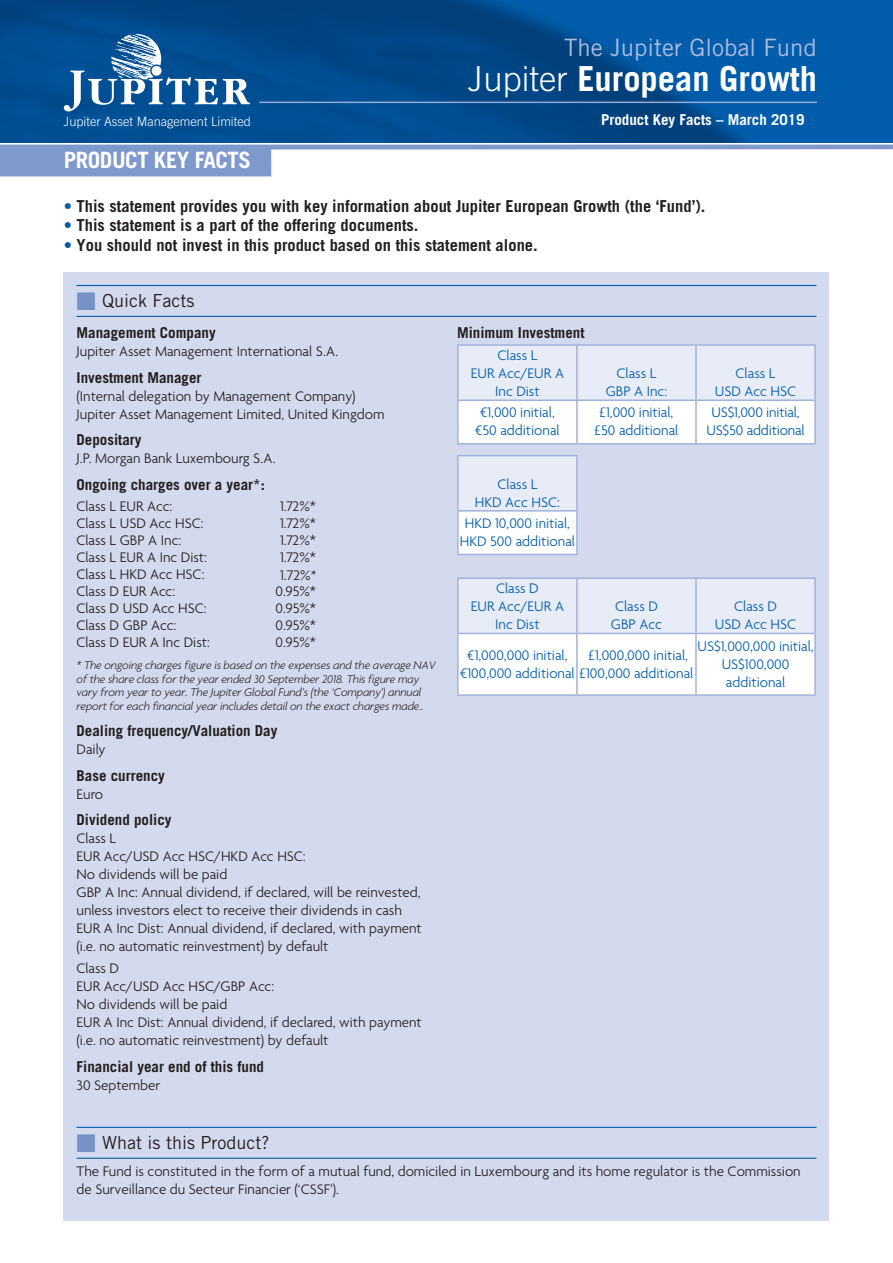
<style>
.page{position:relative;width:893px;height:1263px;background:#fff}
.page>*{position:absolute;margin:0;border:0;box-sizing:border-box;transform-origin:0 0}
.t1{font:700 34.5px "Trade Gothic LT Std";color:#fff}
.t2{font:24px "Trade Gothic LT Std";color:#adbcde}
.t3{font:700 22.5px "Trade Gothic LT Std";letter-spacing:-.02em;color:#fff}
.t4{font:18px "Trade Gothic LT Std";color:#231f20}
.t5{font:700 16.5px "Trade Gothic LT Std";color:#231f20}
.t6{font:300 15px/18px "Agenda";color:#231f20}
.t7{font:300 15px/18px "Agenda";color:#015dab;text-align:center}
.t8{font:700 15px "Trade Gothic LT Std";color:#231f20}
.t9{font:700 15px "Trade Gothic LT Std";color:#fff}
.t10{font:300 12.75px "Trade Gothic LT Std";color:#fff}
.t11{font:italic 300 12px/13.5px "Agenda";letter-spacing:-.01em;color:#231f20}
.s1{font-weight:300}
.s2{color:#015dab}
.s3{color:#7591c8}
.s4{font-family:"Minion Pro";font-weight:400}
</style>
<div class="page">
<div style="left:64px;top:272px;width:765px;height:948px;background:#d3daee"></div>
<hr style="left:77px;top:285px;width:739px;height:1px;background:#015dab">
<hr style="left:77px;top:316px;width:739px;height:1px;background:#015dab">
<hr style="left:77px;top:1127px;width:739px;height:1px;background:#015dab">
<hr style="left:77px;top:1158px;width:739px;height:1px;background:#015dab">
<svg style="left:459px;top:346px;width:355px;height:97px;background:#f2f4f9"></svg>
<hr style="left:457px;top:346px;width:2px;height:53px;background:#a1b2da">
<hr style="left:457px;top:344px;width:120px;height:2px;background:#a1b2da">
<hr style="left:576px;top:346px;width:2px;height:53px;background:#a1b2da">
<hr style="left:695px;top:346px;width:2px;height:53px;background:#a1b2da">
<hr style="left:814px;top:346px;width:2px;height:53px;background:#a1b2da">
<hr style="left:577px;top:344px;width:119px;height:2px;background:#a1b2da">
<hr style="left:696px;top:344px;width:120px;height:2px;background:#a1b2da">
<hr style="left:457px;top:401px;width:2px;height:42px;background:#a1b2da">
<hr style="left:457px;top:399px;width:120px;height:2px;background:#a1b2da">
<hr style="left:457px;top:443px;width:120px;height:2px;background:#a1b2da">
<hr style="left:576px;top:401px;width:2px;height:42px;background:#a1b2da">
<hr style="left:695px;top:401px;width:2px;height:42px;background:#a1b2da">
<hr style="left:814px;top:401px;width:2px;height:42px;background:#a1b2da">
<hr style="left:577px;top:399px;width:119px;height:2px;background:#a1b2da">
<hr style="left:696px;top:399px;width:120px;height:2px;background:#a1b2da">
<hr style="left:577px;top:443px;width:119px;height:2px;background:#a1b2da">
<hr style="left:696px;top:443px;width:120px;height:2px;background:#a1b2da">
<div style="left:458px;top:456px;width:119px;height:55px;background:#e8ecf6"></div>
<div style="left:458px;top:511px;width:119px;height:43px;background:#fff"></div>
<hr style="left:457px;top:456px;width:2px;height:54px;background:#a1b2da">
<hr style="left:457px;top:455px;width:121px;height:1px;background:#a1b2da">
<hr style="left:576px;top:456px;width:2px;height:54px;background:#a1b2da">
<hr style="left:457px;top:512px;width:2px;height:42px;background:#a1b2da">
<hr style="left:457px;top:510px;width:121px;height:2px;background:#a1b2da">
<hr style="left:457px;top:554px;width:121px;height:1px;background:#a1b2da">
<hr style="left:576px;top:512px;width:2px;height:42px;background:#a1b2da">
<svg style="left:459px;top:579px;width:355px;height:115px;background:#f3f5fa"></svg>
<hr style="left:457px;top:579px;width:2px;height:54px;background:#a1b2da">
<hr style="left:457px;top:577px;width:120px;height:2px;background:#a1b2da">
<hr style="left:576px;top:579px;width:2px;height:54px;background:#a1b2da">
<hr style="left:695px;top:579px;width:2px;height:54px;background:#a1b2da">
<hr style="left:814px;top:579px;width:2px;height:54px;background:#a1b2da">
<hr style="left:577px;top:577px;width:119px;height:2px;background:#a1b2da">
<hr style="left:696px;top:577px;width:120px;height:2px;background:#a1b2da">
<hr style="left:457px;top:634px;width:2px;height:60px;background:#a1b2da">
<hr style="left:457px;top:633px;width:120px;height:1px;background:#a1b2da">
<hr style="left:457px;top:694px;width:120px;height:2px;background:#a1b2da">
<hr style="left:576px;top:634px;width:2px;height:60px;background:#a1b2da">
<hr style="left:695px;top:634px;width:2px;height:60px;background:#a1b2da">
<hr style="left:814px;top:634px;width:2px;height:60px;background:#a1b2da">
<hr style="left:577px;top:633px;width:119px;height:1px;background:#a1b2da">
<hr style="left:696px;top:633px;width:120px;height:1px;background:#a1b2da">
<hr style="left:577px;top:694px;width:119px;height:2px;background:#a1b2da">
<hr style="left:696px;top:694px;width:120px;height:2px;background:#a1b2da">
<svg style="left:0;top:145px;width:893px;height:31px"></svg>
<img style="left:0;top:0;width:893px;height:143px">
<hr style="left:259px;top:102px;width:558px;height:1px;background:#95aad6">
<svg style="left:64px;top:34px;width:186px;height:77px;background:#3573a8"></svg>
<h2 class="t2" style="left:564px;top:33px;width:254px">The Jupiter Global Fund</h2>
<h1 class="t1" style="left:468px;top:57px;width:350px"><span class="s1">Jupiter</span> European Growth</h1>
<p class="t10" style="left:64px;top:114px;width:189px">Jupiter Asset Management Limited</p>
<p class="t9" style="left:601px;top:111px;width:205px">Product Key Facts – March 2019</p>
<h3 class="t3" style="left:64px;top:146px;width:189px">PRODUCT KEY FACTS</h3>
<p class="t5" style="left:64px;top:196px;width:643px"><span class="s2">•</span> This statement provides you with key information about Jupiter European Growth (the ‘Fund’).</p>
<p class="t5" style="left:64px;top:215px;width:356px"><span class="s2">•</span> This statement is a part of the offering documents.</p>
<p class="t5" style="left:64px;top:235px;width:475px"><span class="s2">•</span> You should not invest in this product based on this statement alone.</p>
<p class="t4" style="left:77px;top:290px;width:120px"><span class="s3">■</span> Quick Facts</p>
<p class="t8" style="left:77px;top:324px;width:141px">Management Company</p>
<p class="t6" style="left:77px;top:343px;width:263px">Jupiter Asset Management International S.A.</p>
<p class="t8" style="left:77px;top:368px;width:126px">Investment Manager</p>
<p class="t6" style="left:77px;top:388px;width:310px">(Internal delegation by Management Company)<br>Jupiter Asset Management Limited, United Kingdom</p>
<p class="t8" style="left:77px;top:431px;width:66px">Depositary</p>
<p class="t6" style="left:77px;top:450px;width:201px">J.P. Morgan Bank Luxembourg S.A.</p>
<p class="t8" style="left:77px;top:475px;width:190px">Ongoing charges over a year*:</p>
<p class="t6" style="left:77px;top:498px;width:97px">Class L EUR Acc:</p>
<p class="t6" style="left:280px;top:498px;width:37px">1.72%*</p>
<p class="t6" style="left:77px;top:515px;width:129px">Class L USD Acc HSC:</p>
<p class="t6" style="left:280px;top:515px;width:37px">1.72%*</p>
<p class="t6" style="left:77px;top:532px;width:106px">Class L GBP A Inc:</p>
<p class="t6" style="left:280px;top:532px;width:37px">1.72%*</p>
<p class="t6" style="left:77px;top:549px;width:132px">Class L EUR A Inc Dist:</p>
<p class="t6" style="left:280px;top:549px;width:37px">1.72%*</p>
<p class="t6" style="left:77px;top:566px;width:129px">Class L HKD Acc HSC:</p>
<p class="t6" style="left:280px;top:567px;width:38px">1.72%<span class="s4">*</span></p>
<p class="t6" style="left:77px;top:583px;width:100px">Class D EUR Acc:</p>
<p class="t6" style="left:275px;top:583px;width:42px">0.95%*</p>
<p class="t6" style="left:77px;top:600px;width:132px">Class D USD Acc HSC:</p>
<p class="t6" style="left:275px;top:600px;width:42px">0.95%*</p>
<p class="t6" style="left:77px;top:617px;width:101px">Class D GBP Acc:</p>
<p class="t6" style="left:275px;top:617px;width:42px">0.95%*</p>
<p class="t6" style="left:77px;top:634px;width:135px">Class D EUR A Inc Dist:</p>
<p class="t6" style="left:275px;top:634px;width:42px">0.95%*</p>
<p class="t11" style="left:77px;top:658px;width:361px">* The ongoing charges figure is based on the expenses and the average NAV of the share class for the year ended 30 September 2018. This figure may vary from year to year. The Jupiter Global Fund’s (the ‘Company’) annual report for each financial year includes detail on the exact charges made..</p>
<p class="t8" style="left:77px;top:722px;width:202px">Dealing frequency/Valuation Day</p>
<p class="t6" style="left:77px;top:741px;width:31px">Daily</p>
<p class="t8" style="left:77px;top:766px;width:90px">Base currency</p>
<p class="t6" style="left:77px;top:786px;width:28px">Euro</p>
<p class="t8" style="left:77px;top:811px;width:97px">Dividend policy</p>
<p class="t6" style="left:77px;top:830px;width:347px">Class L<br>EUR Acc/USD Acc HSC/HKD Acc HSC:<br>No dividends will be paid<br>GBP A Inc: Annual dividend, if declared, will be reinvested, unless investors elect to receive their dividends in cash EUR A Inc Dist: Annual dividend, if declared, with payment (i.e. no automatic reinvestment) by default</p>
<p class="t6" style="left:77px;top:960px;width:347px">Class D<br>EUR Acc/USD Acc HSC/GBP Acc:<br>No dividends will be paid<br>EUR A Inc Dist: Annual dividend, if declared, with payment (i.e. no automatic reinvestment) by default</p>
<p class="t8" style="left:77px;top:1057px;width:189px">Financial year end of this fund</p>
<p class="t6" style="left:77px;top:1077px;width:85px">30 September</p>
<p class="t8" style="left:457px;top:324px;width:129px">Minimum Investment</p>
<p class="t7" style="left:471px;top:347px;width:95px">Class L<br>EUR Acc/EUR A<br>Inc Dist</p>
<p class="t7" style="left:606px;top:365px;width:63px">Class L<br>GBP A Inc:</p>
<p class="t7" style="left:715px;top:365px;width:83px">Class L<br>USD Acc HSC</p>
<p class="t7" style="left:475px;top:404px;width:86px">€1,000 initial, €50 additional</p>
<p class="t7" style="left:594px;top:404px;width:85px">£1,000 initial, £50 additional</p>
<p class="t7" style="left:706px;top:404px;width:100px">US$1,000 initial,<br>US$50 additional</p>
<p class="t7" style="left:475px;top:476px;width:87px">Class L<br>HKD Acc HSC:</p>
<p class="t7" style="left:460px;top:515px;width:117px">HKD 10,000 initial,<br>HKD 500 additional</p>
<p class="t7" style="left:471px;top:580px;width:95px">Class D<br>EUR Acc/EUR A<br>Inc Dist</p>
<p class="t7" style="left:611px;top:598px;width:53px;text-align:left">Class D<br>GBP Acc</p>
<p class="t7" style="left:715px;top:598px;width:83px">Class D<br>USD Acc HSC</p>
<p class="t7" style="left:460px;top:647px;width:235px;text-align:left;text-indent:7px">€1,000,000 initial,<br>€100,000 additional £100,000 additional</p>
<p class="t7" style="left:589px;top:647px;width:101px">£1,000,000 initial,</p>
<p class="t7" style="left:697px;top:638px;width:118px">US$1,000,000 initial,<br>US$100,000 additional</p>
<p class="t4" style="left:77px;top:1132px;width:194px"><span class="s3">■</span> What is this Product?</p>
<p class="t6" style="left:77px;top:1163px;width:726px">The Fund is constituted in the form of a mutual fund, domiciled in Luxembourg and its home regulator is the Commission de Surveillance du Secteur Financier (‘CSSF’).</p>
</div>
